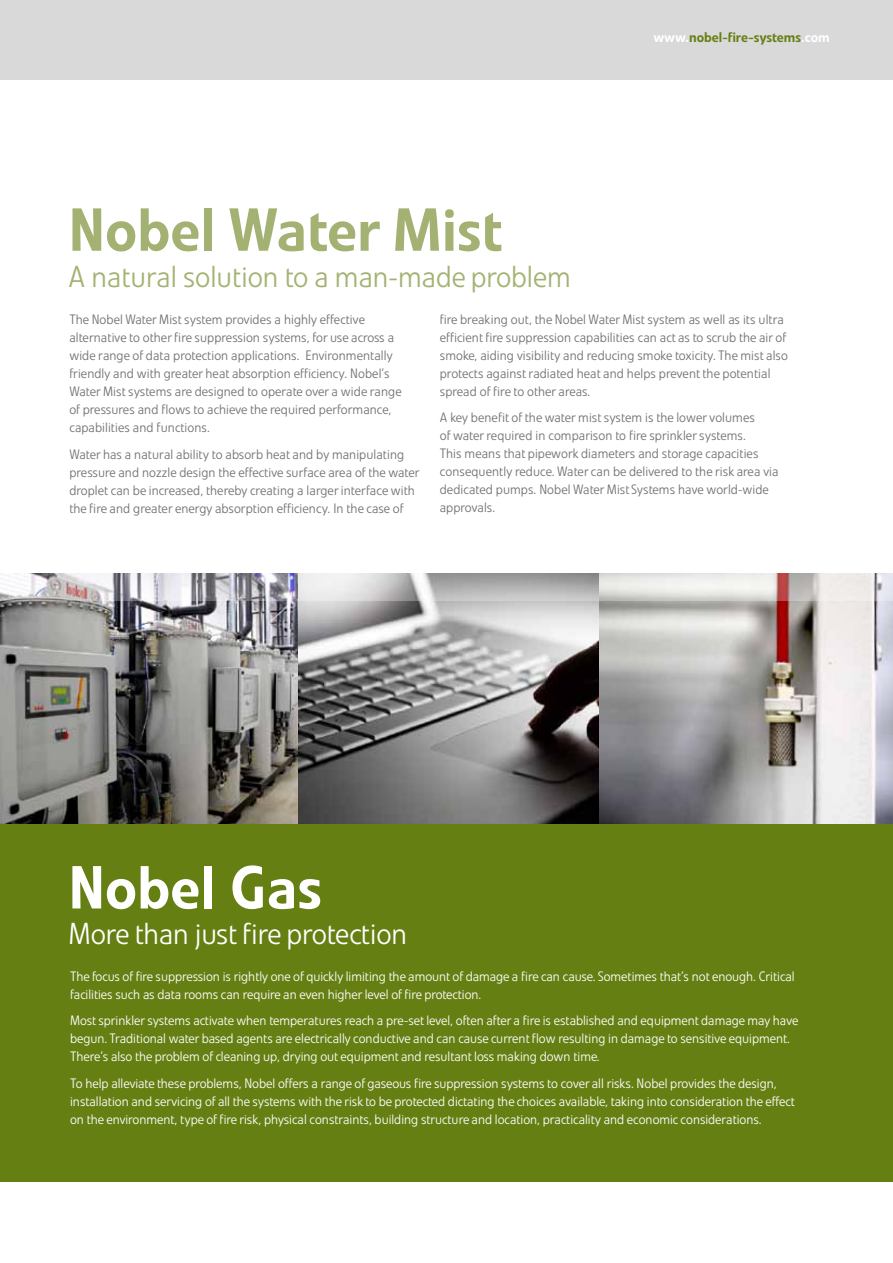
<style>
.page{position:relative;width:893px;height:1263px;background:#fff}
.page>*{position:absolute;margin:0;border:0;box-sizing:border-box;transform-origin:0 0}
.t1{font:500 60px "Evo BQ";color:#a3b272}
.t2{font:500 60px "Evo BQ";color:#fff}
.t3{font:300 30px "Evo BQ";color:#a3b272}
.t4{font:300 30px "Evo BQ";color:#fff}
.t5{font:500 13.95px "Evo BQ";color:#667f13}
.t6{font:300 13.5px/18px "Evo BQ";letter-spacing:.005em;color:#707172}
.t7{font:300 13.5px/18px "Evo BQ";color:#fff}
.s1{color:#fff}
</style>
<div class="page">
<div style="left:0;top:610px;width:893px;height:572px;background:#667f13"></div>
<img style="left:0;top:601px;width:299px;height:223px">
<img style="left:299px;top:601px;width:594px;height:223px">
<div style="left:0;top:0;width:893px;height:79px;background:#d9d9d9"></div>
<svg style="left:0;top:573px;width:893px;height:28px"></svg>
<p class="t5" style="left:653px;top:28px;width:178px"><span class="s1">www.</span>nobel-fire-systems<span class="s1">.com</span></p>
<h1 class="t1" style="left:69px;top:194px;width:436px">Nobel Water Mist</h1>
<h2 class="t3" style="left:69px;top:259px;width:504px">A natural solution to a man-made problem</h2>
<p class="t6" style="left:69px;top:310px;width:334px">The Nobel Water Mist system provides a highly effective alternative to other fire suppression systems, for use across a wide range of data protection applications. Environmentally friendly and with greater heat absorption efficiency. Nobel’s Water Mist systems are designed to operate over a wide range of pressures and flows to achieve the required performance, capabilities and functions.</p>
<p class="t6" style="left:69px;top:445px;width:352px">Water has a natural ability to absorb heat and by manipulating pressure and nozzle design the effective surface area of the water droplet can be increased, thereby creating a larger interface with the fire and greater energy absorption efficiency. In the case of</p>
<p class="t6" style="left:440px;top:310px;width:350px">fire breaking out, the Nobel Water Mist system as well as its ultra efficient fire suppression capabilities can act as to scrub the air of smoke, aiding visibility and reducing smoke toxicity. The mist also protects against radiated heat and helps prevent the potential spread of fire to other areas.</p>
<p class="t6" style="left:440px;top:409px;width:340px">A key benefit of the water mist system is the lower volumes<br>of water required in comparison to fire sprinkler systems.<br>This means that pipework diameters and storage capacities consequently reduce. Water can be delivered to the risk area via dedicated pumps. Nobel Water Mist Systems have world-wide approvals.</p>
<h1 class="t2" style="left:68px;top:851px;width:255px">Nobel Gas</h1>
<h2 class="t4" style="left:68px;top:916px;width:340px">More than just fire protection</h2>
<p class="t7" style="left:70px;top:967px;width:726px">The focus of fire suppression is rightly one of quickly limiting the amount of damage a fire can cause. Sometimes that’s not enough. Critical facilities such as data rooms can require an even higher level of fire protection.</p>
<p class="t7" style="left:70px;top:1011px;width:730px">Most sprinkler systems activate when temperatures reach a pre-set level, often after a fire is established and equipment damage may have begun. Traditional water based agents are electrically conductive and can cause current flow resulting in damage to sensitive equipment.<br>There’s also the problem of cleaning up, drying out equipment and resultant loss making down time.</p>
<p class="t7" style="left:70px;top:1074px;width:726px">To help alleviate these problems, Nobel offers a range of gaseous fire suppression systems to cover all risks. Nobel provides the design, installation and servicing of all the systems with the risk to be protected dictating the choices available, taking into consideration the effect on the environment, type of fire risk, physical constraints, building structure and location, practicality and economic considerations.</p>
</div>
